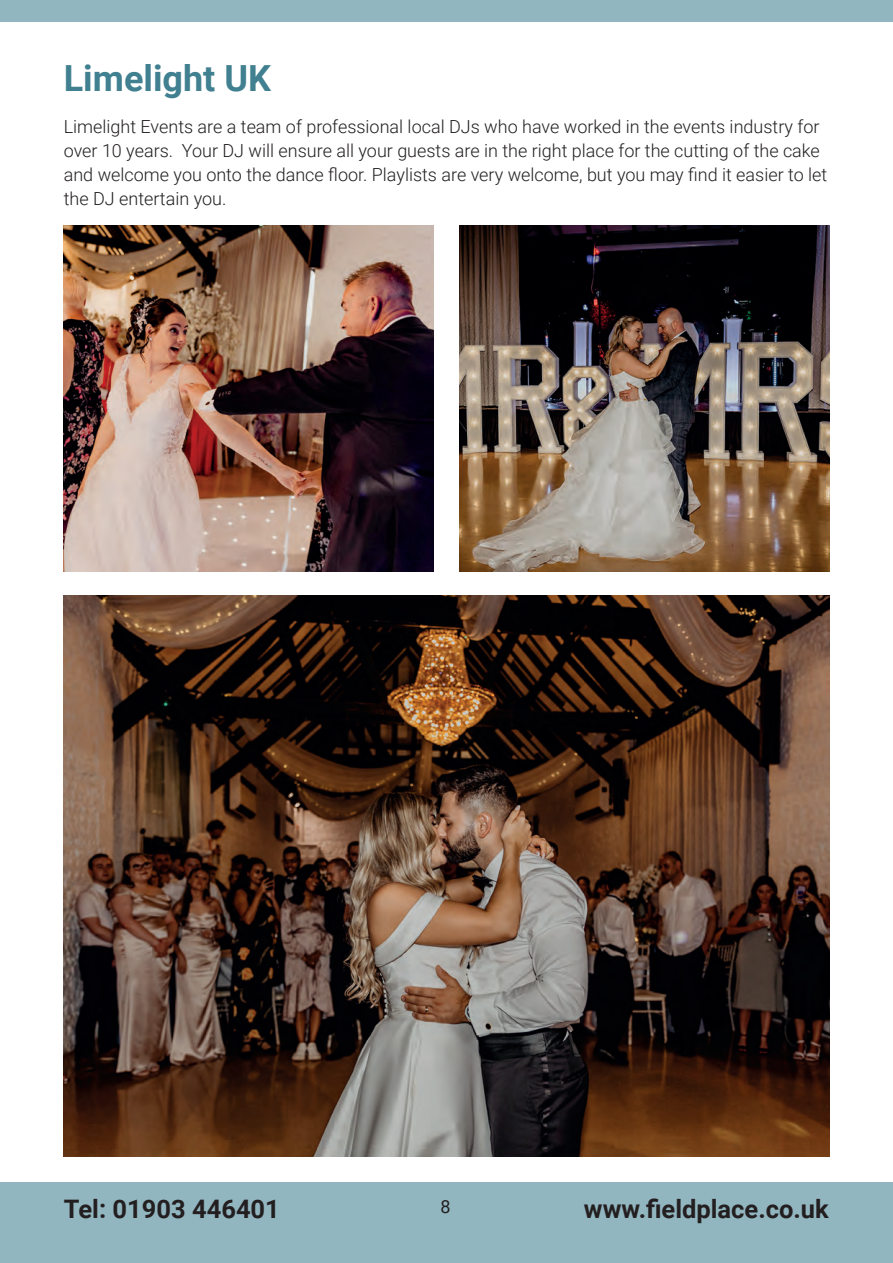
<style>
.page{position:relative;width:893px;height:1263px;background:#fff}
.page>*{position:absolute;margin:0;border:0;box-sizing:border-box;transform-origin:0 0}
.t1{font:700 36px "Roboto";color:#418090}
.t2{font:700 25.5px "Roboto";color:#231f20}
.t3{font:300 18px/24px "Roboto";color:#231f20}
.t4{font:18px "Roboto";color:#231f20}
</style>
<div class="page">
<div style="left:0;top:0;width:893px;height:21px;background:#92b6c0"></div>
<div style="left:0;top:1182px;width:893px;height:81px;background:#92b6c0"></div>
<img style="left:459px;top:225px;width:370px;height:347px">
<img style="left:64px;top:225px;width:370px;height:347px">
<img style="left:64px;top:595px;width:765px;height:562px">
<p class="t1" style="left:64px;top:53px;width:209px">Limelight UK</p>
<p class="t3" style="left:64px;top:113px;width:765px">Limelight Events are a team of professional local DJs who have worked in the events industry for over 10 years. Your DJ will ensure all your guests are in the right place for the cutting of the cake and welcome you onto the dance floor. Playlists are very welcome, but you may find it easier to let the DJ entertain you.</p>
<h2 class="t2" style="left:64px;top:1191px;width:218px">Tel: 01903 446401</h2>
<p class="t4" style="left:440px;top:1194px;width:12px">8</p>
<h2 class="t2" style="left:584px;top:1191px;width:246px">www.fieldplace.co.uk</h2>
</div>
